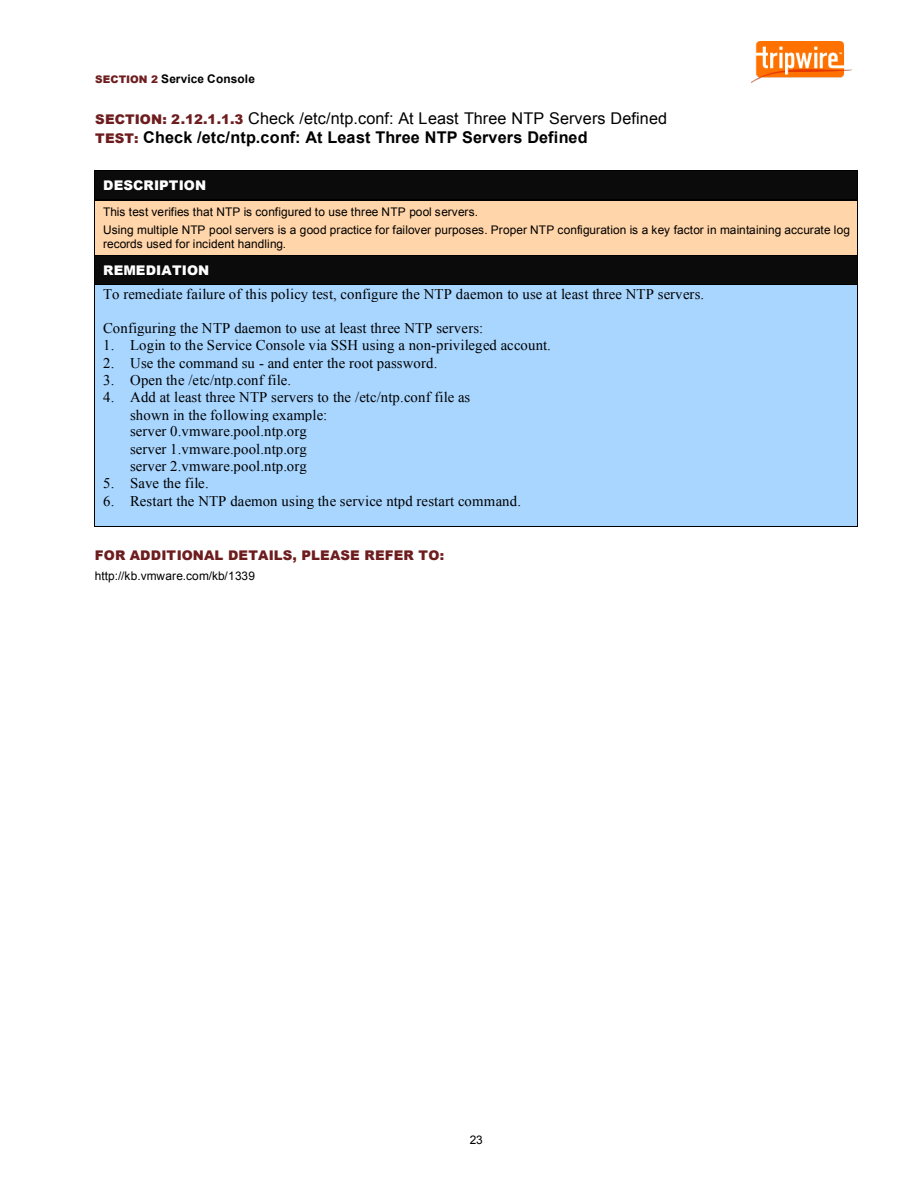
<style>
.page{position:relative;width:918px;height:1188px;background:#fff}
.page>*{position:absolute;margin:0;border:0;box-sizing:border-box;transform-origin:0 0}
.t1{font:16.2px/19.8px "Arial";color:#000}
.t2{font:14.7px/17.2px "Times New Roman";letter-spacing:.01em;color:#000}
.t3{font:900 13.35px "Arial";letter-spacing:.01em;color:#6e1d1f}
.t4{font:900 13.35px "Arial";letter-spacing:.005em;color:#fff}
.t5{font:11.85px/18.3px "Arial";color:#000}
.t6{font:700 11.85px "Arial";letter-spacing:.01em;color:#000}
.s1{font-weight:900;font-size:10.5px;color:#6e1d1f}
.s2{font-weight:900;font-size:13.35px;color:#6e1d1f}
.s3{font-weight:700}
</style>
<div class="page">
<img style="left:752px;top:41px;width:99px;height:42px">
<div style="left:103px;top:171px;width:747px;height:28px;background:#0b0b0b"></div>
<hr style="left:95px;top:170px;width:762px;height:1px;background:#000">
<hr style="left:95px;top:199px;width:762px;height:1px;background:#000">
<div style="left:103px;top:201px;width:747px;height:22px;background:#ffd5a9"></div>
<div style="left:103px;top:223px;width:747px;height:14px;background:#ffd5a9"></div>
<div style="left:103px;top:237px;width:747px;height:18px;background:#ffd5a9"></div>
<svg style="left:95px;top:171px;width:1px;height:28px"></svg>
<hr style="left:95px;top:200px;width:762px;height:1px;background:#000">
<svg style="left:857px;top:170px;width:1px;height:31px"></svg>
<hr style="left:95px;top:201px;width:1px;height:54px;background:#000">
<hr style="left:857px;top:201px;width:1px;height:54px;background:#000">
<div style="left:103px;top:256px;width:747px;height:28px;background:#0b0b0b"></div>
<hr style="left:95px;top:255px;width:762px;height:1px;background:#000">
<div style="left:103px;top:285px;width:747px;height:17px;background:#a8d6ff"></div>
<div style="left:103px;top:302px;width:747px;height:17px;background:#a8d6ff"></div>
<div style="left:103px;top:319px;width:747px;height:18px;background:#a8d6ff"></div>
<div style="left:103px;top:337px;width:747px;height:17px;background:#a8d6ff"></div>
<div style="left:103px;top:354px;width:747px;height:17px;background:#a8d6ff"></div>
<div style="left:103px;top:371px;width:747px;height:18px;background:#a8d6ff"></div>
<div style="left:103px;top:389px;width:747px;height:17px;background:#a8d6ff"></div>
<div style="left:103px;top:406px;width:747px;height:17px;background:#a8d6ff"></div>
<div style="left:103px;top:423px;width:747px;height:17px;background:#a8d6ff"></div>
<div style="left:103px;top:440px;width:747px;height:17px;background:#a8d6ff"></div>
<div style="left:103px;top:457px;width:747px;height:18px;background:#a8d6ff"></div>
<div style="left:103px;top:475px;width:747px;height:17px;background:#a8d6ff"></div>
<div style="left:103px;top:492px;width:747px;height:17px;background:#a8d6ff"></div>
<div style="left:103px;top:509px;width:747px;height:17px;background:#a8d6ff"></div>
<svg style="left:95px;top:256px;width:1px;height:28px"></svg>
<hr style="left:95px;top:284px;width:762px;height:1px;background:#000">
<svg style="left:857px;top:255px;width:1px;height:30px"></svg>
<hr style="left:95px;top:285px;width:1px;height:241px;background:#000">
<hr style="left:95px;top:526px;width:762px;height:1px;background:#000">
<hr style="left:857px;top:285px;width:1px;height:241px;background:#000">
<p class="t6" style="left:95px;top:72px;width:161px"><span class="s1">SECTION 2</span> Service Console</p>
<p class="t1" style="left:95px;top:108px;width:573px"><span class="s2">SECTION: 2.12.1.1.3</span> Check /etc/ntp.conf: At Least Three NTP Servers Defined<br><span class="s2">TEST:</span> <span class="s3">Check /etc/ntp.conf: At Least Three NTP Servers Defined</span></p>
<p class="t4" style="left:103px;top:176px;width:104px">DESCRIPTION</p>
<p class="t5" style="left:103px;top:203px;width:748px">This test verifies that NTP is configured to use three NTP pool servers.<br>Using multiple NTP pool servers is a good practice for failover purposes. Proper NTP configuration is a key factor in maintaining accurate log</p>
<p class="t5" style="left:103px;top:235px;width:185px">records used for incident handling.</p>
<p class="t4" style="left:103px;top:260px;width:108px">REMEDIATION</p>
<p class="t2" style="left:103px;top:285px;width:602px">To remediate failure of this policy test, configure the NTP daemon to use at least three NTP servers.</p>
<p class="t2" style="left:103px;top:320px;width:382px">Configuring the NTP daemon to use at least three NTP servers:</p>
<p class="t2" style="left:103px;top:337px;width:449px">1. Login to the Service Console via SSH using a non-privileged account.</p>
<p class="t2" style="left:103px;top:354px;width:336px">2. Use the command su - and enter the root password.</p>
<p class="t2" style="left:103px;top:371px;width:190px">3. Open the /etc/ntp.conf file.</p>
<p class="t2" style="left:130px;top:389px;width:342px;text-indent:-27px">4. Add at least three NTP servers to the /etc/ntp.conf file as shown in the following example:<br>server 0.vmware.pool.ntp.org<br>server 1.vmware.pool.ntp.org<br>server 2.vmware.pool.ntp.org</p>
<p class="t2" style="left:103px;top:475px;width:107px">5. Save the file.</p>
<p class="t2" style="left:103px;top:492px;width:419px">6. Restart the NTP daemon using the service ntpd restart command.</p>
<p class="t3" style="left:95px;top:545px;width:351px">FOR ADDITIONAL DETAILS, PLEASE REFER TO:</p>
<p class="t5" style="left:95px;top:566px;width:162px">http://kb.vmware.com/kb/1339</p>
<p class="t5" style="left:470px;top:1131px;width:15px">23</p>
</div>
